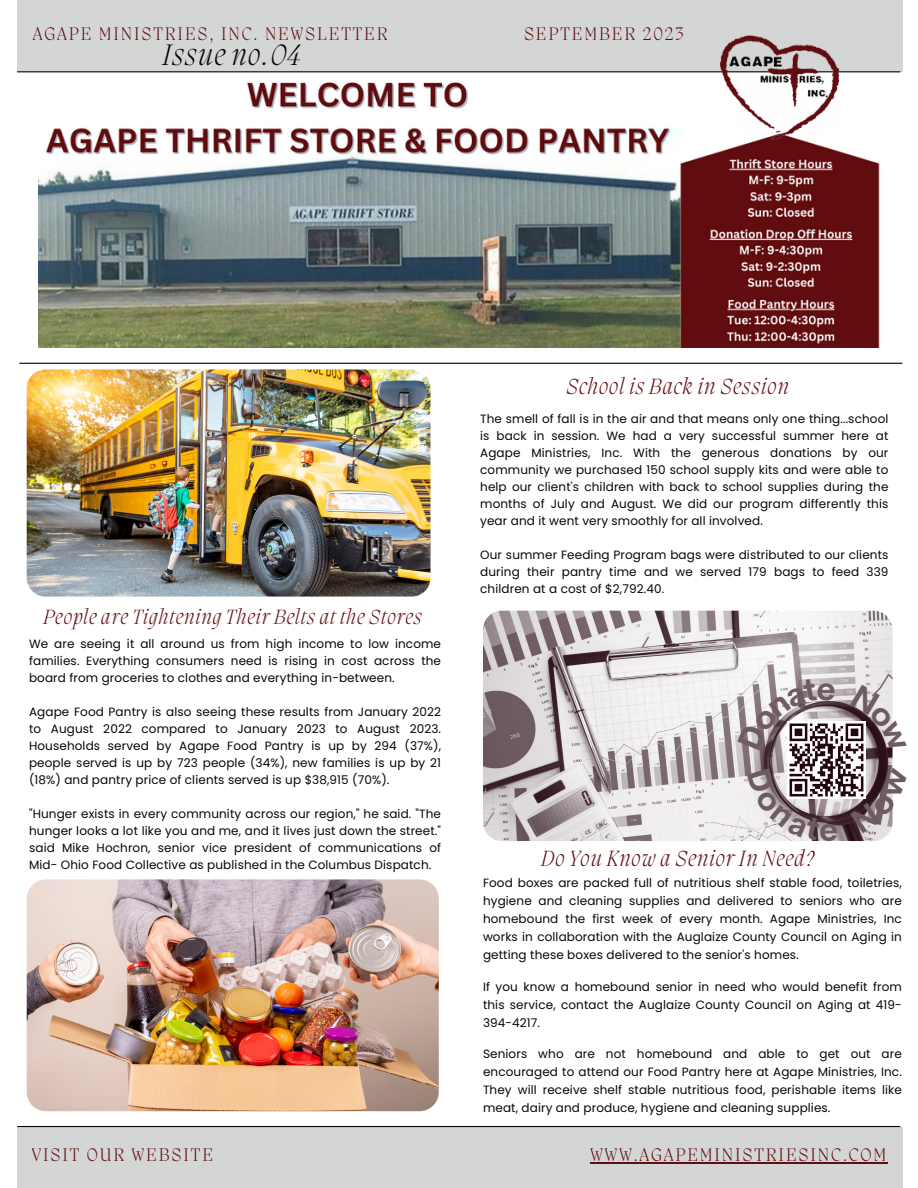
<style>
.page{position:relative;width:918px;height:1188px;background:#fff}
.page>*{position:absolute;margin:0;border:0;box-sizing:border-box;transform-origin:0 0}
.t1{font:italic 200 30.3px "Migra";letter-spacing:.04em;color:#050606}
.t2{font:italic 200 22.5px "Migra";letter-spacing:.04em;color:#610d10}
.t3{font:italic 200 21px "Migra";letter-spacing:.04em;color:#610d10}
.t4{font:200 18.75px "Migra";letter-spacing:.1em;color:#610d10}
.t5{font:12px/17px "Poppins";letter-spacing:.01em;color:#050606;text-align:justify}
</style>
<div class="page">
<div style="left:17px;top:0;width:886px;height:71px;background:#d4d6d6"></div>
<div style="left:17px;top:1127px;width:886px;height:61px;background:#d4d6d6"></div>
<hr style="left:17px;top:71px;width:883px;height:1px;background:#050606">
<hr style="left:19px;top:363px;width:883px;height:1px;background:#050606">
<hr style="left:17px;top:1126px;width:883px;height:1px;background:#050606">
<img style="left:39px;top:82px;width:841px;height:265px">
<img style="left:717px;top:35px;width:126px;height:116px">
<img style="left:27px;top:369px;width:403px;height:228px;border-radius:19px">
<img style="left:483px;top:611px;width:410px;height:230px;border-radius:19px">
<img style="left:27px;top:879px;width:412px;height:232px;border-radius:19px">
<img style="left:787px;top:721px;width:78px;height:78px">
<hr style="left:591px;top:1162px;width:297px;height:1px;background:#610d10">
<svg style="left:737px;top:678px;width:98px;height:72px"></svg>
<svg style="left:850px;top:684px;width:43px;height:68px;background:#b2a9ab"></svg>
<svg style="left:747px;top:768px;width:90px;height:73px"></svg>
<svg style="left:850px;top:767px;width:43px;height:66px;background:#938589"></svg>
<p class="t4" style="left:33px;top:24px;width:356px">AGAPE MINISTRIES, INC. NEWSLETTER</p>
<p class="t4" style="left:524px;top:24px;width:161px">SEPTEMBER 2023</p>
<p class="t1" style="left:163px;top:40px;width:139px">Issue no.04</p>
<p class="t2" style="left:566px;top:376px;width:224px">School is Back in Session</p>
<p class="t3" style="left:44px;top:607px;width:380px">People are Tightening Their Belts at the Stores</p>
<p class="t5" style="left:29px;top:635px;width:414px">We are seeing it all around us from high income to low income families. Everything consumers need is rising in cost across the board from groceries to clothes and everything in-between.</p>
<p class="t5" style="left:29px;top:703px;width:414px">Agape Food Pantry is also seeing these results from January 2022 to August 2022 compared to January 2023 to August 2023.<br>Households served by Agape Food Pantry is up by 294 (37%), people served is up by 723 people (34%), new families is up by 21 (18%) and pantry price of clients served is up $38,915 (70%).</p>
<p class="t5" style="left:29px;top:805px;width:414px">"Hunger exists in every community across our region," he said. "The hunger looks a lot like you and me, and it lives just down the street." said Mike Hochron, senior vice president of communications of Mid- Ohio Food Collective as published in the Columbus Dispatch.</p>
<p class="t5" style="left:480px;top:410px;width:410px">The smell of fall is in the air and that means only one thing...school is back in session. We had a very successful summer here at Agape Ministries, Inc. With the generous donations by our community we purchased 150 school supply kits and were able to help our client's children with back to school supplies during the months of July and August. We did our program differently this year and it went very smoothly for all involved.</p>
<p class="t5" style="left:480px;top:546px;width:410px">Our summer Feeding Program bags were distributed to our clients during their pantry time and we served 179 bags to feed 339 children at a cost of $2,792.40.</p>
<p class="t2" style="left:541px;top:848px;width:274px">Do You Know a Senior In Need?</p>
<p class="t5" style="left:483px;top:874px;width:420px;line-height:18px">Food boxes are packed full of nutritious shelf stable food, toiletries, hygiene and cleaning supplies and delivered to seniors who are homebound the first week of every month. Agape Ministries, Inc works in collaboration with the Auglaize County Council on Aging in getting these boxes delivered to the senior's homes.</p>
<p class="t5" style="left:483px;top:977px;width:420px;line-height:18px">If you know a homebound senior in need who would benefit from this service, contact the Auglaize County Council on Aging at 419- 394-4217.</p>
<p class="t5" style="left:483px;top:1045px;width:420px;line-height:18px">Seniors who are not homebound and able to get out are encouraged to attend our Food Pantry here at Agape Ministries, Inc.<br>They will receive shelf stable nutritious food, perishable items like meat, dairy and produce, hygiene and cleaning supplies.</p>
<p class="t4" style="left:32px;top:1146px;width:183px">VISIT OUR WEBSITE</p>
<p class="t4" style="left:591px;top:1146px;width:297px">WWW.AGAPEMINISTRIESINC.COM</p>
</div>
